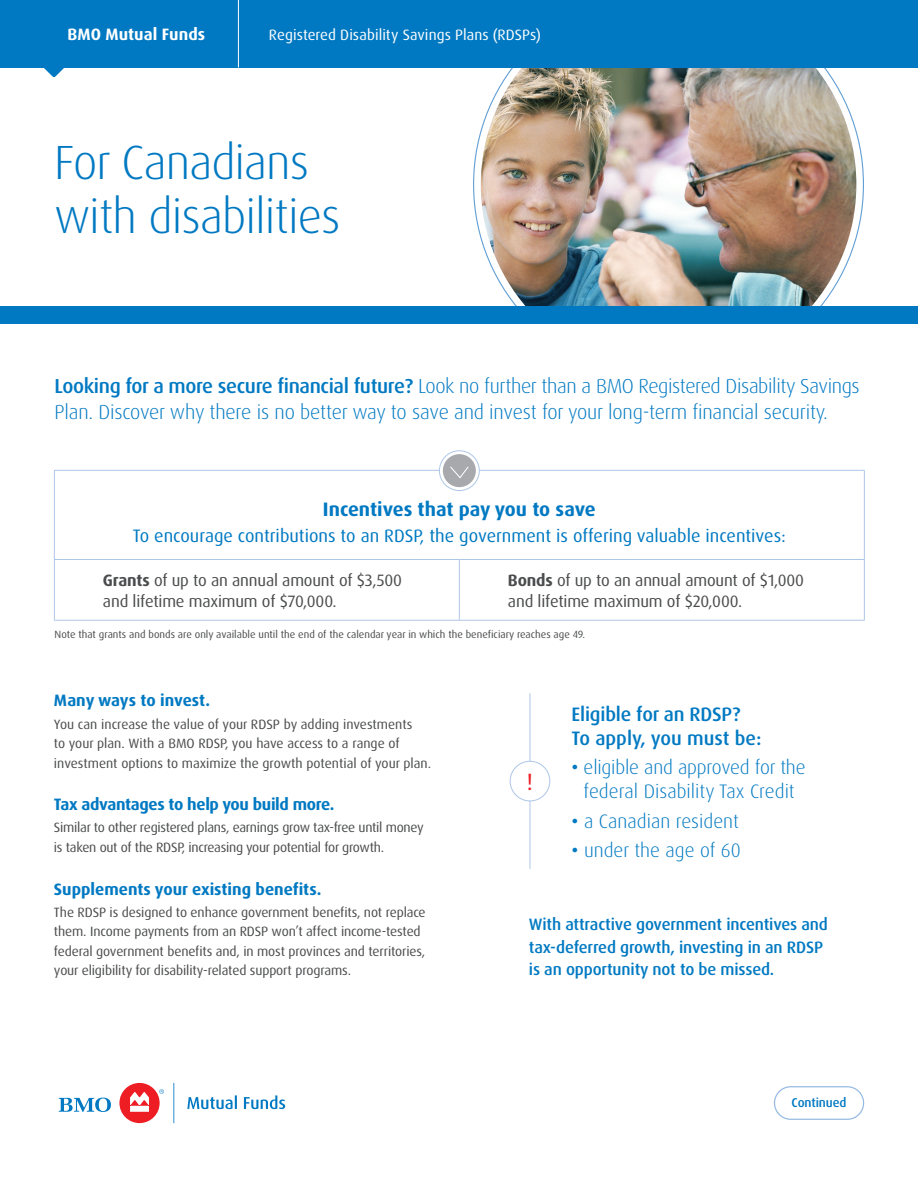
<style>
.page{position:relative;width:918px;height:1188px;background:#fff}
.page>*{position:absolute;margin:0;border:0;box-sizing:border-box;transform-origin:0 0}
.t1{font:300 48px/54px "Dax Pro";letter-spacing:-.02em;color:#0079c2}
.t2{font:23.55px "Dax Pro";color:#ee1d23}
.t3{font:300 20.25px/25.5px "Dax Pro";letter-spacing:-.015em;color:#0079c2}
.t4{font:300 19.5px/24px "Dax Pro";color:#0079c2;text-align:center}
.Body_Copy{font:500 19.5px/24px "Dax Pro";letter-spacing:-.01em;color:#0079c2}
.t5{font:700 19.5px "Dax Pro";color:#0079c2}
.Body_Copy-2{font:18px "Dax Pro";color:#0079c2}
.Body_Bullet_-_Level{font:16.5px/21px "Dax Pro";letter-spacing:-.01em;color:#4b4c4d}
.t6{font:500 16.5px/22.5px "Dax Pro";letter-spacing:-.01em;color:#0079c2}
.t7{font:700 16.5px "Dax Pro";letter-spacing:-.01em;color:#0079c2}
.t8{font:700 16.5px "Dax Pro";letter-spacing:.005em;color:#fff}
.t9{font:15px "Dax Pro";letter-spacing:.005em;color:#fff}
.Body_Bullet_-_Level-2{font:13.5px/19.5px "Dax Pro";letter-spacing:-.01em;color:#4b4c4d}
.t10{font:500 12.75px "Dax OT";letter-spacing:-.01em;color:#0079c2}
.t11{font:10.5px "Dax Pro";color:#4b4c4d}
.s1{font-weight:500}
.s2{font-weight:700}
</style>
<div class="page">
<img style="left:473px;top:68px;width:391px;height:238px">
<div style="left:0;top:306px;width:918px;height:18px;background:#0079c2"></div>
<div style="left:0;top:0;width:918px;height:68px;background:#0079c2"></div>
<svg style="left:44px;top:68px;width:20px;height:9px"></svg>
<hr style="left:238px;top:0;width:1px;height:68px;background:#fff">
<svg style="left:244px;top:1095px;width:41px;height:14px"></svg>
<svg style="left:59px;top:1098px;width:52px;height:14px"></svg>
<div style="left:119px;top:1083px;width:41px;height:40px;background:#ee1d23;border-radius:50%"></div>
<svg style="left:130px;top:1092px;width:19px;height:20px"></svg>
<svg style="left:173px;top:1083px;width:1px;height:40px"></svg>
<svg style="left:159px;top:1089px;width:5px;height:5px"></svg>
<svg style="left:187px;top:1095px;width:50px;height:14px"></svg>
<svg style="left:55px;top:471px;width:809px;height:149px"></svg>
<hr style="left:54px;top:471px;width:1px;height:88px;background:#adc7e7">
<hr style="left:54px;top:470px;width:405px;height:1px;background:#adc7e7">
<hr style="left:459px;top:470px;width:406px;height:1px;background:#adc7e7">
<hr style="left:864px;top:471px;width:1px;height:88px;background:#adc7e7">
<hr style="left:54px;top:560px;width:1px;height:60px;background:#adc7e7">
<hr style="left:54px;top:559px;width:405px;height:1px;background:#adc7e7">
<hr style="left:54px;top:620px;width:405px;height:1px;background:#adc7e7">
<hr style="left:459px;top:560px;width:1px;height:60px;background:#adc7e7">
<hr style="left:459px;top:559px;width:406px;height:1px;background:#adc7e7">
<hr style="left:864px;top:560px;width:1px;height:60px;background:#adc7e7">
<hr style="left:459px;top:620px;width:406px;height:1px;background:#adc7e7">
<svg style="left:440px;top:451px;width:39px;height:39px"></svg>
<div style="left:439px;top:450px;width:41px;height:41px;border:1px solid #adc7e7;border-radius:50%"></div>
<div style="left:443px;top:454px;width:33px;height:33px;background:#a8a9ad;border-radius:50%"></div>
<svg style="left:450px;top:466px;width:19px;height:12px"></svg>
<hr style="left:530px;top:693px;width:1px;height:176px;background:#adc7e7">
<div style="left:510px;top:761px;width:40px;height:40px;background:#fff;border-radius:50%"></div>
<div style="left:510px;top:761px;width:40px;height:40px;border:1px solid #adc7e7;border-radius:50%"></div>
<svg style="left:774px;top:1086px;width:90px;height:34px"></svg>
<p class="t8" style="left:68px;top:24px;width:139px">BMO Mutual Funds</p>
<p class="t9" style="left:269px;top:25px;width:273px">Registered Disability Savings Plans (RDSPs)</p>
<h1 class="t1" style="left:54px;top:136px;width:288px">For Canadians with disabilities</h1>
<p class="t3" style="left:55px;top:374px;width:807px"><span class="s1">Looking for a more secure financial future?</span> Look no further than a BMO Registered Disability Savings<br>Plan. Discover why there is no better way to save and invest for your long-term financial security.</p>
<h2 class="t5" style="left:323px;top:497px;width:274px">Incentives that pay you to save</h2>
<p class="Body_Copy-2" style="left:133px;top:524px;width:655px">To encourage contributions to an RDSP, the government is offering valuable incentives:</p>
<p class="Body_Bullet_-_Level" style="left:103px;top:570px;width:301px"><span class="s2">Grants</span> of up to an annual amount of $3,500 and lifetime maximum of $70,000.</p>
<p class="Body_Bullet_-_Level" style="left:508px;top:570px;width:298px"><span class="s2">Bonds</span> of up to an annual amount of $1,000 and lifetime maximum of $20,000.</p>
<p class="t11" style="left:55px;top:627px;width:532px">Note that grants and bonds are only available until the end of the calendar year in which the beneficiary reaches age 49.</p>
<h3 class="t7" style="left:54px;top:690px;width:158px">Many ways to invest.</h3>
<p class="Body_Bullet_-_Level-2" style="left:54px;top:714px;width:379px">You can increase the value of your RDSP by adding investments<br>to your plan. With a BMO RDSP, you have access to a range of investment options to maximize the growth potential of your plan.</p>
<h3 class="t7" style="left:54px;top:794px;width:282px">Tax advantages to help you build more.</h3>
<p class="Body_Bullet_-_Level-2" style="left:54px;top:818px;width:371px">Similar to other registered plans, earnings grow tax-free until money is taken out of the RDSP, increasing your potential for growth.</p>
<h3 class="t7" style="left:54px;top:878px;width:269px">Supplements your existing benefits.</h3>
<p class="Body_Bullet_-_Level-2" style="left:54px;top:903px;width:373px">The RDSP is designed to enhance government benefits, not replace them. Income payments from an RDSP won’t affect income-tested federal government benefits and, in most provinces and territories, your eligibility for disability-related support programs.</p>
<h2 class="t2" style="left:526px;top:766px;width:8px">!</h2>
<p class="Body_Copy" style="left:572px;top:702px;width:191px">Eligible for an RDSP?<br>To apply, you must be:</p>
<p class="t4" style="left:572px;top:755px;width:236px"><span class="s1">•</span> eligible and approved for the federal Disability Tax Credit</p>
<p class="t4" style="left:572px;top:809px;width:169px"><span class="s1">•</span> a Canadian resident</p>
<p class="t4" style="left:572px;top:838px;width:171px"><span class="s1">•</span> under the age of 60</p>
<p class="t6" style="left:529px;top:913px;width:301px">With attractive government incentives and tax-deferred growth, investing in an RDSP is an opportunity not to be missed.</p>
<p class="t10" style="left:792px;top:1095px;width:56px">Continued</p>
</div>
